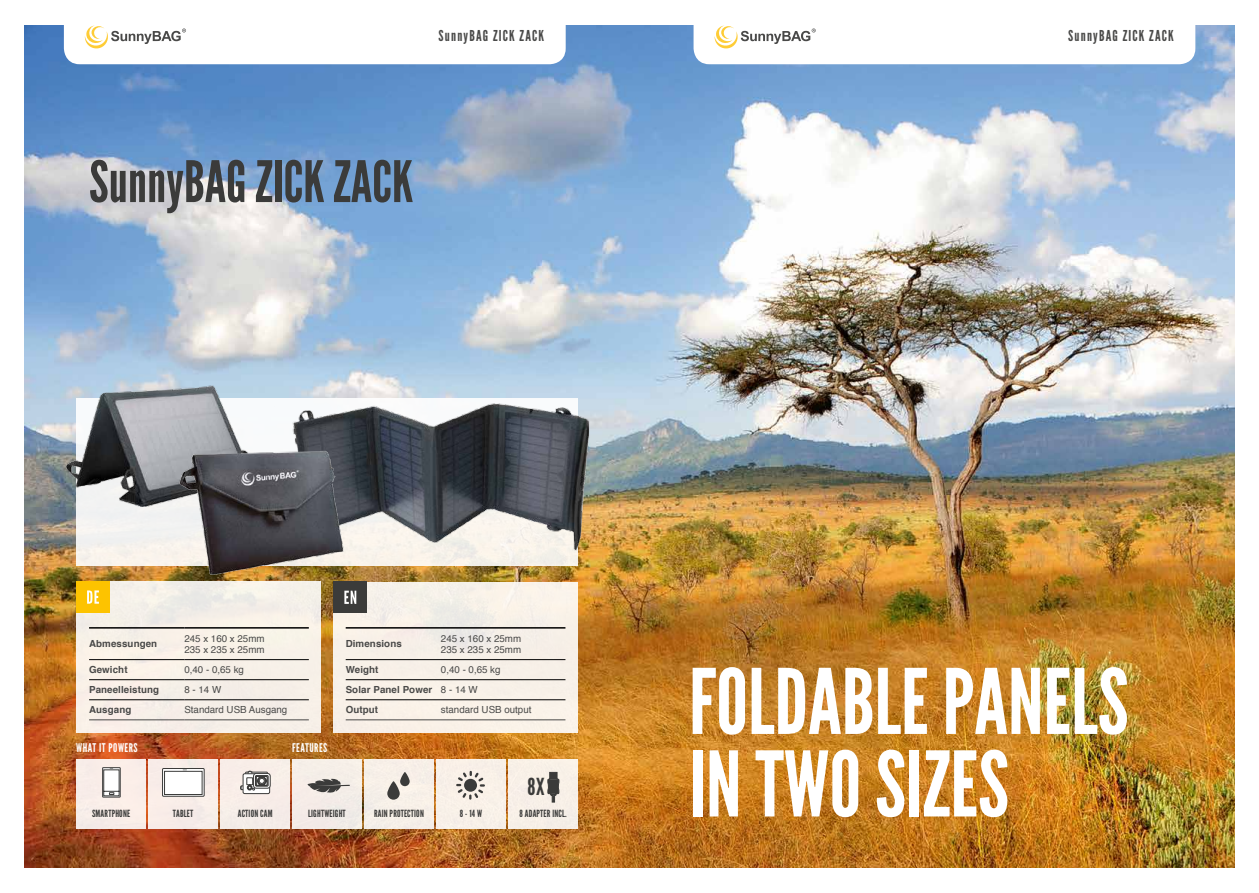
<style>
.page{position:relative;width:1259px;height:893px;background:#fff}
.page>*{position:absolute;margin:0;border:0;box-sizing:border-box;transform-origin:0 0}
.t1{font:90px/82.5px "League Gothic";color:#fff}
.t2{font:57px "League Gothic";color:#3b3b3a}
.t3{font:23.4px "League Gothic";color:#3b3b3a}
.t4{font:15px "League Gothic";letter-spacing:.08em;color:#494948}
.t5{font:12px "League Gothic";letter-spacing:.04em;color:#fff}
.t6{font:9.9px "League Gothic";letter-spacing:.02em;color:#3b3b3a}
.t7{font:9.75px/11.7px "Helvetica";color:#494948}
.t8{font:700 9.75px/20.1px "Helvetica";letter-spacing:.01em;color:#494948}
.s1{font-weight:400}
</style>
<div class="page">
<img style="left:24px;top:26px;width:1210px;height:841px">
<svg style="left:64px;top:25px;width:502px;height:39px"></svg>
<svg style="left:693px;top:25px;width:502px;height:39px"></svg>
<div style="left:76px;top:581px;width:245px;height:152px;background:#f7f0e8"></div>
<div style="left:334px;top:582px;width:244px;height:151px;background:#f8f1e8"></div>
<div style="left:76px;top:581px;width:34px;height:32px;background:#fdc300"></div>
<svg style="left:87px;top:590px;width:12px;height:14px"></svg>
<div style="left:334px;top:581px;width:33px;height:32px;background:#3b3b3a"></div>
<svg style="left:344px;top:591px;width:12px;height:13px"></svg>
<div style="left:76px;top:398px;width:502px;height:168px;background:#f4f2f1"></div>
<img style="left:67px;top:386px;width:184px;height:120px">
<img style="left:275px;top:396px;width:334px;height:168px">
<img style="left:169px;top:423px;width:196px;height:159px">
<hr style="left:89px;top:659px;width:95px;height:1px;background:#000">
<hr style="left:184px;top:659px;width:125px;height:1px;background:#000">
<hr style="left:89px;top:679px;width:95px;height:1px;background:#000">
<hr style="left:184px;top:679px;width:125px;height:1px;background:#000">
<hr style="left:89px;top:699px;width:95px;height:1px;background:#000">
<hr style="left:184px;top:699px;width:125px;height:1px;background:#000">
<hr style="left:89px;top:720px;width:95px;height:1px;background:#494948">
<hr style="left:184px;top:720px;width:125px;height:1px;background:#494948">
<hr style="left:89px;top:627px;width:95px;height:2px;background:#000">
<hr style="left:184px;top:627px;width:125px;height:2px;background:#000">
<hr style="left:346px;top:659px;width:95px;height:1px;background:#000">
<hr style="left:441px;top:659px;width:124px;height:1px;background:#000">
<hr style="left:346px;top:679px;width:95px;height:1px;background:#000">
<hr style="left:441px;top:679px;width:124px;height:1px;background:#000">
<hr style="left:346px;top:699px;width:95px;height:1px;background:#000">
<hr style="left:441px;top:699px;width:124px;height:1px;background:#000">
<hr style="left:346px;top:720px;width:95px;height:1px;background:#494948">
<hr style="left:441px;top:720px;width:124px;height:1px;background:#494948">
<hr style="left:346px;top:627px;width:95px;height:2px;background:#000">
<hr style="left:441px;top:627px;width:124px;height:2px;background:#000">
<div style="left:77px;top:759px;width:69px;height:69px;background:#faeee8"></div>
<div style="left:292px;top:759px;width:70px;height:69px;background:#f4ece7"></div>
<div style="left:102px;top:767px;width:19px;height:30px;border:1px solid #3b3b3a"></div>
<svg style="left:103px;top:768px;width:17px;height:28px"></svg>
<div style="left:148px;top:759px;width:70px;height:69px;background:#f8ece8"></div>
<div style="left:364px;top:759px;width:70px;height:69px;background:#f7f0e8"></div>
<div style="left:162px;top:768px;width:42px;height:28px;background:#fff"></div>
<div style="left:162px;top:768px;width:42px;height:29px;border:1px solid #3b3b3a"></div>
<div style="left:164px;top:771px;width:38px;height:24px;border:1px solid #3b3b3a"></div>
<div style="left:221px;top:759px;width:69px;height:69px;background:#f7ede8"></div>
<div style="left:436px;top:759px;width:70px;height:69px;background:#f8f0e8"></div>
<div style="left:508px;top:759px;width:70px;height:69px;background:#f7f0e7"></div>
<svg style="left:240px;top:771px;width:30px;height:23px"></svg>
<svg style="left:456px;top:771px;width:29px;height:29px"></svg>
<div style="left:464px;top:779px;width:13px;height:13px;background:#3b3b3a;border-radius:50%"></div>
<svg style="left:387px;top:781px;width:13px;height:19px"></svg>
<svg style="left:400px;top:772px;width:10px;height:14px"></svg>
<svg style="left:307px;top:778px;width:43px;height:15px"></svg>
<svg style="left:547px;top:772px;width:12px;height:31px"></svg>
<h3 class="t4" style="left:438px;top:27px;width:107px">SunnyBAG ZICK ZACK</h3>
<h3 class="t4" style="left:1068px;top:27px;width:107px">SunnyBAG ZICK ZACK</h3>
<h2 class="t2" style="left:89px;top:148px;width:326px">SunnyBAG ZICK ZACK</h2>
<p class="t8" style="left:89px;top:634px;width:70px">Abmessungen</p>
<p class="t7" style="left:184px;top:633px;width:82px">245 x 160 x 25mm<br>235 x 235 x 25mm</p>
<p class="t8" style="left:89px;top:660px;width:40px">Gewicht</p>
<p class="t7" style="left:184px;top:664px;width:61px">0,40 - 0,65 kg</p>
<p class="t8" style="left:89px;top:680px;width:72px">Paneelleistung</p>
<p class="t7" style="left:184px;top:684px;width:38px">8 - 14 W</p>
<p class="t8" style="left:89px;top:700px;width:44px">Ausgang</p>
<p class="t7" style="left:184px;top:704px;width:104px">Standard USB Ausgang</p>
<p class="t5" style="left:76px;top:741px;width:63px">WHAT IT POWERS</p>
<p class="t5" style="left:292px;top:741px;width:37px">FEATURES</p>
<p class="t8" style="left:346px;top:634px;width:58px">Dimensions</p>
<p class="t7" style="left:441px;top:633px;width:82px">245 x 160 x 25mm<br>235 x 235 x 25mm</p>
<p class="t8" style="left:346px;top:660px;width:34px">Weight</p>
<p class="t8" style="left:346px;top:660px;width:156px;text-indent:95px"><span class="s1">0,40 - 0,65 kg<br></span>Solar Panel Power <span class="s1">8 - 14 W<br></span>Output</p>
<p class="t7" style="left:441px;top:704px;width:92px">standard USB output</p>
<h3 class="t3" style="left:527px;top:773px;width:18px">8X</h3>
<p class="t6" style="left:92px;top:807px;width:40px">SMARTPHONE</p>
<p class="t6" style="left:173px;top:807px;width:22px">TABLET</p>
<p class="t6" style="left:374px;top:807px;width:51px">RAIN PROTECTION</p>
<p class="t6" style="left:238px;top:807px;width:36px">ACTION CAM</p>
<p class="t6" style="left:308px;top:807px;width:39px">LIGHTWEIGHT</p>
<p class="t6" style="left:460px;top:807px;width:24px">8 - 14 W</p>
<p class="t6" style="left:519px;top:807px;width:49px">8 ADAPTER INCL.</p>
<h1 class="t1" style="left:689px;top:661px;width:441px">FOLDABLE PANELS<br>IN TWO SIZES</h1>
</div>
